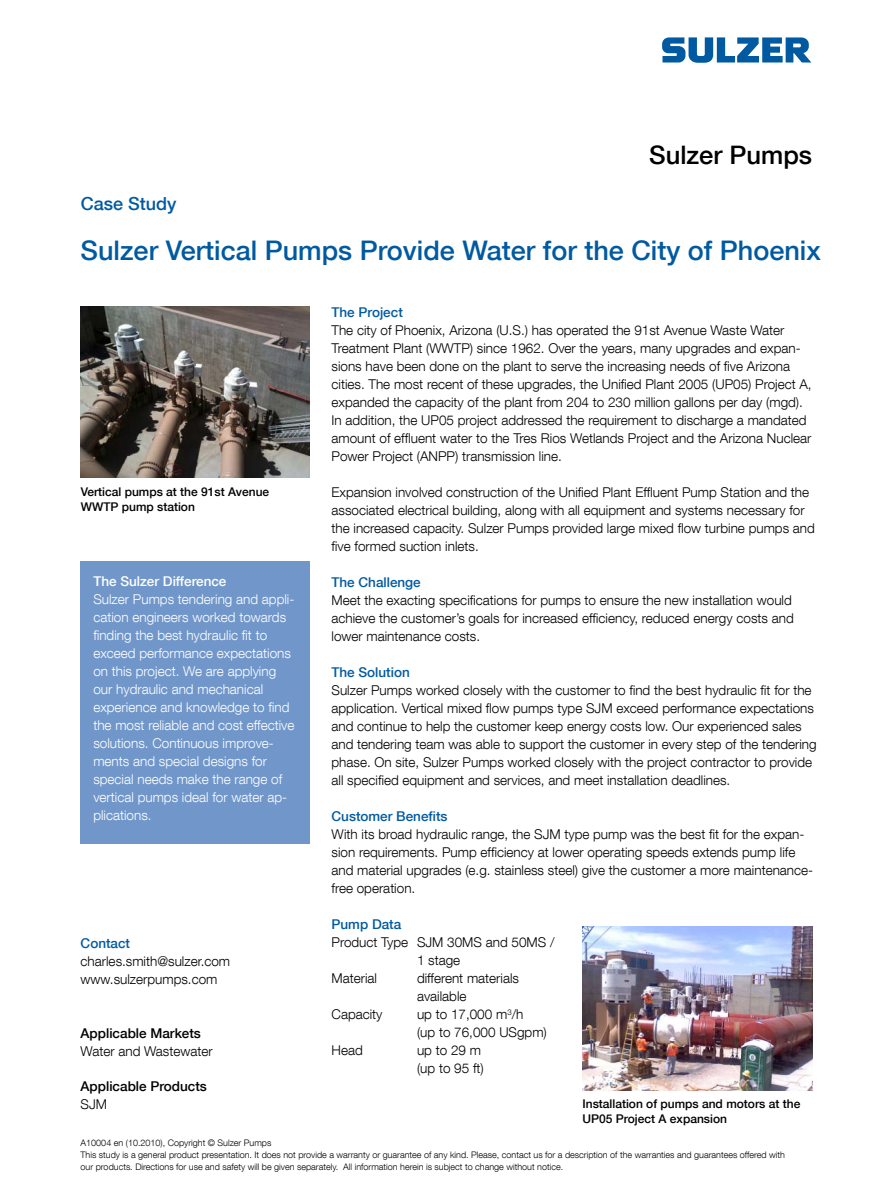
<style>
.page{position:relative;width:893px;height:1191px;background:#fff}
.page>*{position:absolute;margin:0;border:0;box-sizing:border-box;transform-origin:0 0}
.t1{font:500 27px "Helvetica Neue LT Com";color:#005aa1}
.t2{font:500 25.5px "Helvetica Neue LT Com";color:#000}
.t3{font:500 18px "Helvetica Neue LT Com";color:#005aa1}
.t4{font:300 13.5px/18px "Helvetica Neue LT Com";color:#000}
.t5{font:300 13.5px/18px "Helvetica Neue LT Com";color:#fff}
.t6{font:500 13.5px "Helvetica Neue LT Com";color:#005aa1}
.t7{font:500 13.5px "Helvetica Neue LT Com";color:#000}
.t8{font:500 13.5px "Helvetica Neue LT Com";color:#fff}
.t9{font:500 12px/15px "Helvetica Neue LT Com";color:#000}
.t10{font:300 9px/12px "Helvetica Neue LT Com";color:#000}
</style>
<div class="page">
<svg style="left:662px;top:37px;width:149px;height:26px"></svg>
<div style="left:81px;top:561px;width:229px;height:282px;background:#7197ca"></div>
<img style="left:81px;top:306px;width:228px;height:172px">
<img style="left:583px;top:926px;width:229px;height:164px">
<h2 class="t2" style="left:649px;top:139px;width:164px">Sulzer Pumps</h2>
<h3 class="t3" style="left:81px;top:193px;width:97px">Case Study</h3>
<h1 class="t1" style="left:81px;top:234px;width:742px">Sulzer Vertical Pumps Provide Water for the City of Phoenix</h1>
<p class="t9" style="left:81px;top:484px;width:190px">Vertical pumps at the 91st Avenue<br>WWTP pump station</p>
<p class="t8" style="left:93px;top:573px;width:135px">The Sulzer Difference</p>
<p class="t5" style="left:93px;top:590px;width:203px">Sulzer Pumps tendering and appli&shy;cation engineers worked towards finding the best hydraulic fit to exceed performance expectations on this project. We are applying our hydraulic and mechanical experience and knowledge to find the most reliable and cost effective solutions. Continuous improve&shy;ments and special designs for special needs make the range of vertical pumps ideal for water ap&shy;plications.</p>
<p class="t6" style="left:81px;top:935px;width:51px">Contact</p>
<p class="t4" style="left:81px;top:951px;width:151px">charles.smith@sulzer.com www.sulzerpumps.com</p>
<p class="t7" style="left:81px;top:1025px;width:122px">Applicable Markets</p>
<p class="t4" style="left:81px;top:1041px;width:134px">Water and Wastewater</p>
<p class="t7" style="left:81px;top:1077px;width:128px">Applicable Products</p>
<p class="t4" style="left:81px;top:1094px;width:28px">SJM</p>
<p class="t6" style="left:332px;top:304px;width:73px">The Project</p>
<p class="t4" style="left:332px;top:321px;width:482px">The city of Phoenix, Arizona (U.S.) has operated the 91st Avenue Waste Water Treatment Plant (WWTP) since 1962. Over the years, many upgrades and expan&shy;sions have been done on the plant to serve the increasing needs of five Arizona cities. The most recent of these upgrades, the Unified Plant 2005 (UP05) Project A, expanded the capacity of the plant from 204 to 230 million gallons per day (mgd).<br>In addition, the UP05 project addressed the requirement to discharge a mandated amount of effluent water to the Tres Rios Wetlands Project and the Arizona Nuclear Power Project (ANPP) transmission line.</p>
<p class="t4" style="left:332px;top:483px;width:485px">Expansion involved construction of the Unified Plant Effluent Pump Station and the associated electrical building, along with all equipment and systems necessary for the increased capacity. Sulzer Pumps provided large mixed flow turbine pumps and five formed suction inlets.</p>
<p class="t6" style="left:332px;top:574px;width:91px">The Challenge</p>
<p class="t4" style="left:332px;top:591px;width:464px">Meet the exacting specifications for pumps to ensure the new installation would achieve the customer’s goals for increased efficiency, reduced energy costs and lower maintenance costs.</p>
<p class="t6" style="left:332px;top:664px;width:80px">The Solution</p>
<p class="t4" style="left:332px;top:681px;width:487px">Sulzer Pumps worked closely with the customer to find the best hydraulic fit for the application. Vertical mixed flow pumps type SJM exceed performance expectations and continue to help the customer keep energy costs low. Our experienced sales and tendering team was able to support the customer in every step of the tendering phase. On site, Sulzer Pumps worked closely with the project contractor to provide all specified equipment and services, and meet installation deadlines.</p>
<p class="t6" style="left:332px;top:808px;width:118px">Customer Benefits</p>
<p class="t4" style="left:332px;top:825px;width:483px">With its broad hydraulic range, the SJM type pump was the best fit for the expan&shy;sion requirements. Pump efficiency at lower operating speeds extends pump life and material upgrades (e.g. stainless steel) give the customer a more maintenance&shy;free operation.</p>
<p class="t6" style="left:332px;top:916px;width:71px">Pump Data</p>
<p class="t4" style="left:332px;top:933px;width:225px">Product Type SJM 30MS and 50MS /</p>
<p class="t4" style="left:417px;top:951px;width:45px">1 stage</p>
<p class="t4" style="left:332px;top:969px;width:47px">Material</p>
<p class="t4" style="left:417px;top:969px;width:104px">different materials available</p>
<p class="t4" style="left:332px;top:1005px;width:53px">Capacity</p>
<p class="t4" style="left:417px;top:1005px;width:131px">up to 17,000 m<sup>3</sup>/h<br>(up to 76,000 USgpm)</p>
<p class="t4" style="left:332px;top:1041px;width:33px">Head</p>
<p class="t4" style="left:417px;top:1041px;width:68px">up to 29 m (up to 95 ft)</p>
<p class="t9" style="left:582px;top:1095px;width:219px">Installation of pumps and motors at the<br>UP05 Project A expansion</p>
<p class="t10" style="left:81px;top:1136px;width:706px">A10004 en (10.2010), Copyright © Sulzer Pumps<br>This study is a general product presentation. It does not provide a warranty or guarantee of any kind. Please, contact us for a description of the warranties and guarantees offered with our products. Directions for use and safety will be given separately. All information herein is subject to change without notice.</p>
</div>
